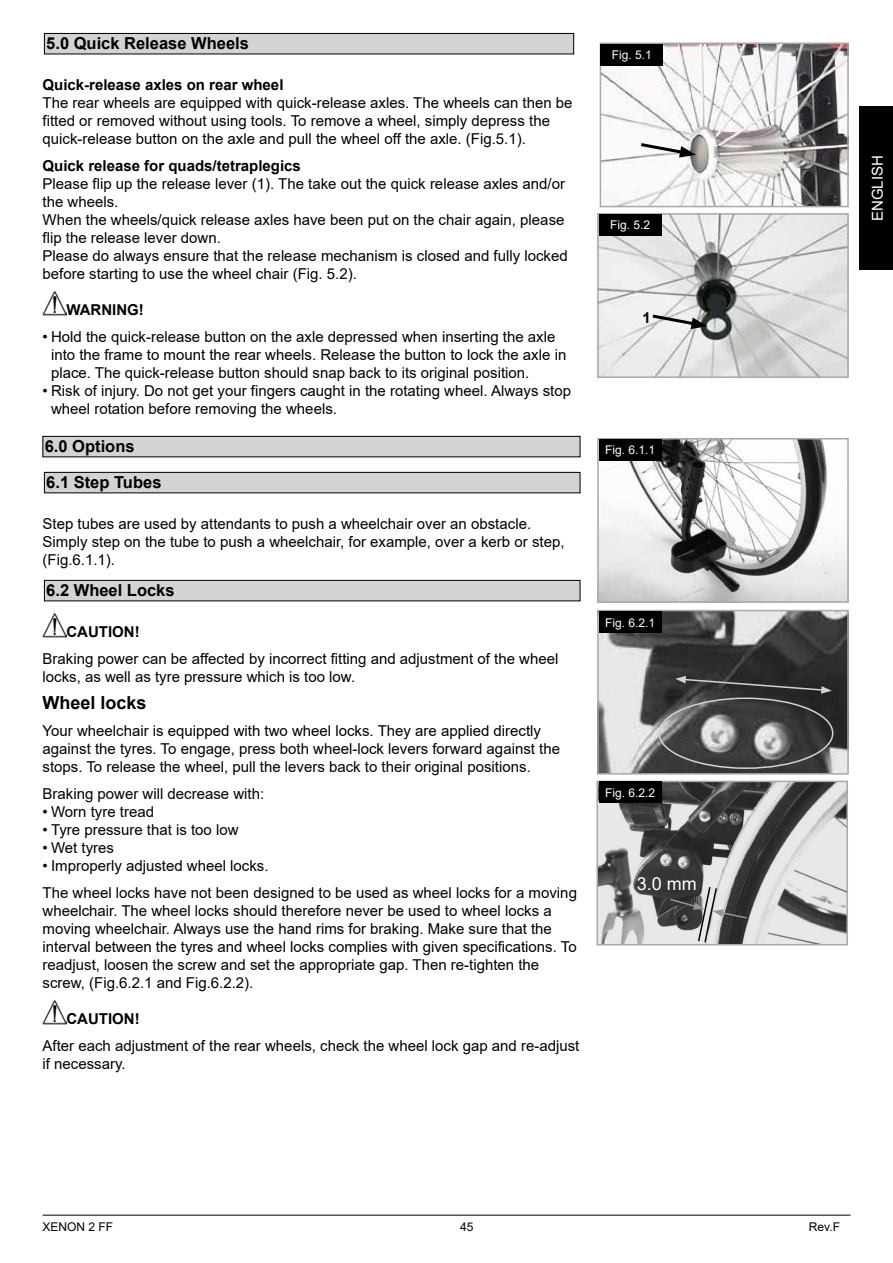
<style>
.page{position:relative;width:893px;height:1263px;background:#fff}
.page>*{position:absolute;margin:0;border:0;box-sizing:border-box;transform-origin:0 0}
.t1{font:700 18px "Arial";color:#000}
.t2{font:18px "Arial";color:#fff}
.t3{font:700 16.5px/36px "Arial";color:#000}
.t4{font:15px/18px "Arial";color:#000}
.t5{font:700 15px "Arial";color:#000}
.t6{font:15px "Arial";color:#fff}
.t7{font:12px "Arial";color:#fff}
.t8{font:12px "Arial";color:#000}
</style>
<div class="page">
<div style="left:859px;top:106px;width:34px;height:164px;background:#000"></div>
<hr style="left:43px;top:1215px;width:807px;height:1px;background:#000">
<div style="left:44px;top:33px;width:530px;height:21px;background:#d1d3d4"></div>
<div style="left:44px;top:33px;width:530px;height:21px;border:1px solid #000"></div>
<img style="left:43px;top:291px;width:23px;height:24px">
<div style="left:43px;top:436px;width:537px;height:21px;background:#d1d3d4"></div>
<div style="left:43px;top:436px;width:537px;height:21px;border:1px solid #000"></div>
<div style="left:44px;top:472px;width:536px;height:21px;background:#d1d3d4"></div>
<div style="left:44px;top:472px;width:536px;height:21px;border:1px solid #000"></div>
<div style="left:44px;top:580px;width:536px;height:21px;background:#d1d3d4"></div>
<div style="left:44px;top:580px;width:536px;height:21px;border:1px solid #000"></div>
<img style="left:43px;top:612px;width:23px;height:25px">
<img style="left:43px;top:999px;width:23px;height:25px">
<img style="left:599px;top:784px;width:246px;height:158px">
<div style="left:596px;top:781px;width:252px;height:164px;border:2px solid #a7a9ac"></div>
<svg style="left:668px;top:885px;width:80px;height:59px;background:#767676"></svg>
<div style="left:599px;top:782px;width:63px;height:21px;background:#000"></div>
<img style="left:600px;top:613px;width:246px;height:159px">
<div style="left:597px;top:610px;width:252px;height:165px;border:2px solid #a7a9ac"></div>
<div style="left:658px;top:697px;width:175px;height:72px;border:2px solid #d1d3d4;border-radius:50%"></div>
<svg style="left:675px;top:676px;width:157px;height:18px;background:#3c3c3c"></svg>
<div style="left:599px;top:612px;width:63px;height:21px;background:#000"></div>
<img style="left:600px;top:441px;width:246px;height:159px">
<div style="left:597px;top:438px;width:252px;height:165px;border:2px solid #a7a9ac"></div>
<div style="left:599px;top:439px;width:63px;height:21px;background:#000"></div>
<img style="left:603px;top:46px;width:243px;height:158px">
<div style="left:600px;top:43px;width:249px;height:164px;border:2px solid #a7a9ac"></div>
<svg style="left:638px;top:141px;width:58px;height:17px"></svg>
<div style="left:600px;top:44px;width:63px;height:21px;background:#000"></div>
<img style="left:600px;top:216px;width:246px;height:159px">
<div style="left:597px;top:213px;width:252px;height:165px;border:2px solid #a7a9ac"></div>
<div style="left:599px;top:214px;width:63px;height:21px;background:#000"></div>
<svg style="left:649px;top:313px;width:58px;height:16px"></svg>
<p class="t3" style="left:46px;top:25px;width:204px">5.0 Quick Release Wheels</p>
<p class="t5" style="left:43px;top:74px;width:242px">Quick-release axles on rear wheel</p>
<p class="t4" style="left:43px;top:94px;width:532px">The rear wheels are equipped with quick-release axles. The wheels can then be fitted or removed without using tools. To remove a wheel, simply depress the quick-release button on the axle and pull the wheel off the axle. (Fig.5.1).</p>
<p class="t5" style="left:43px;top:155px;width:260px">Quick release for quads/tetraplegics</p>
<p class="t4" style="left:43px;top:175px;width:527px">Please flip up the release lever (1). The take out the quick release axles and/or the wheels.<br>When the wheels/quick release axles have been put on the chair again, please flip the release lever down.<br>Please do always ensure that the release mechanism is closed and fully locked before starting to use the wheel chair (Fig. 5.2).</p>
<p class="t5" style="left:66px;top:299px;width:79px">WARNING!</p>
<p class="t4" style="left:51px;top:328px;width:517px;text-indent:-9px">• Hold the quick-release button on the axle depressed when inserting the axle into the frame to mount the rear wheels. Release the button to lock the axle in place. The quick-release button should snap back to its original position.</p>
<p class="t4" style="left:51px;top:382px;width:521px;text-indent:-9px">• Risk of injury. Do not get your fingers caught in the rotating wheel. Always stop wheel rotation before removing the wheels.</p>
<p class="t3" style="left:45px;top:428px;width:118px">6.0 Options<br>6.1 Step Tubes</p>
<p class="t4" style="left:43px;top:515px;width:523px">Step tubes are used by attendants to push a wheelchair over an obstacle.<br>Simply step on the tube to push a wheelchair, for example, over a kerb or step, (Fig.6.1.1).</p>
<p class="t3" style="left:46px;top:572px;width:130px">6.2 Wheel Locks</p>
<p class="t5" style="left:66px;top:621px;width:75px">CAUTION!</p>
<p class="t4" style="left:43px;top:650px;width:517px">Braking power can be affected by incorrect fitting and adjustment of the wheel locks, as well as tyre pressure which is too low.</p>
<p class="t1" style="left:43px;top:690px;width:106px">Wheel locks</p>
<p class="t4" style="left:43px;top:722px;width:519px">Your wheelchair is equipped with two wheel locks. They are applied directly against the tyres. To engage, press both wheel-lock levers forward against the stops. To release the wheel, pull the levers back to their original positions.</p>
<p class="t4" style="left:43px;top:785px;width:223px">Braking power will decrease with:</p>
<p class="t4" style="left:43px;top:803px;width:113px">• Worn tyre tread</p>
<p class="t4" style="left:43px;top:821px;width:198px">• Tyre pressure that is too low</p>
<p class="t4" style="left:43px;top:839px;width:73px">• Wet tyres</p>
<p class="t4" style="left:43px;top:852px;width:536px;line-height:27px">• Improperly adjusted wheel locks.<br>The wheel locks have not been designed to be used as wheel locks for a moving</p>
<p class="t4" style="left:43px;top:902px;width:536px">wheelchair. The wheel locks should therefore never be used to wheel locks a moving wheelchair. Always use the hand rims for braking. Make sure that the interval between the tyres and wheel locks complies with given specifications. To readjust, loosen the screw and set the appropriate gap. Then re-tighten the screw, (Fig.6.2.1 and Fig.6.2.2).</p>
<p class="t5" style="left:66px;top:1008px;width:75px">CAUTION!</p>
<p class="t4" style="left:43px;top:1037px;width:538px">After each adjustment of the rear wheels, check the wheel lock gap and re-adjust if necessary.</p>
<p class="t7" style="left:612px;top:47px;width:42px">Fig. 5.1</p>
<p class="t7" style="left:610px;top:217px;width:42px">Fig. 5.2</p>
<p class="t5" style="left:642px;top:307px;width:10px">1</p>
<p class="t7" style="left:605px;top:441px;width:52px">Fig. 6.1.1</p>
<p class="t7" style="left:605px;top:614px;width:52px">Fig. 6.2.1</p>
<p class="t7" style="left:605px;top:784px;width:52px">Fig. 6.2.2</p>
<p class="t2" style="left:637px;top:871px;width:62px">3.0 mm</p>
<p class="t6" style="left:867px;top:221px;width:67px;rotate:-90deg">ENGLISH</p>
<p class="t8" style="left:43px;top:1219px;width:72px">XENON 2 FF</p>
<p class="t8" style="left:460px;top:1219px;width:15px">45</p>
<p class="t8" style="left:809px;top:1219px;width:33px">Rev.F</p>
</div>
